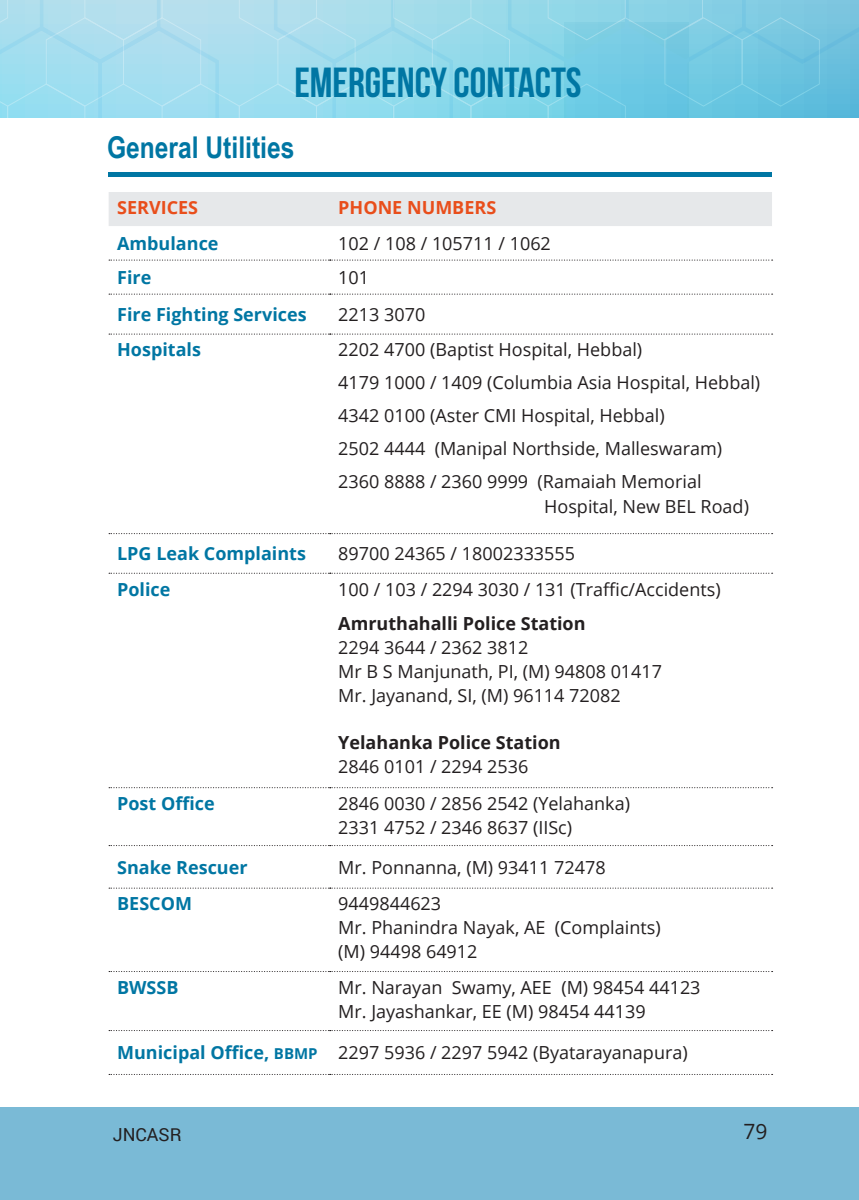
<style>
.page{position:relative;width:859px;height:1200px;background:#fff}
.page>*{position:absolute;margin:0;border:0;box-sizing:border-box;transform-origin:0 0}
.t1{font:42px "Bebas Neue";color:#0076a3}
.t2{font:700 30px "Arial Narrow";color:#0076a3}
.t3{font:21px "Open Sans";color:#231f20}
.t4{font:18px/24px "Open Sans";color:#231f20}
.t5{font:700 18px "Open Sans";color:#0076a3}
.t6{font:700 18px "Open Sans";color:#231f20}
.t7{font:700 18px "Open Sans";color:#e94e1b}
.t8{font:18px "Roboto";color:#231f20}
.s1{font-size:15px}
</style>
<div class="page">
<svg style="left:0;top:0;width:859px;height:117px;background:#90d5e9"></svg>
<div style="left:0;top:1107px;width:859px;height:92px;background:#7abad6"></div>
<div style="left:109px;top:192px;width:663px;height:34px;background:#e6e8ea"></div>
<svg style="left:109px;top:259px;width:664px;height:1px"></svg>
<svg style="left:109px;top:293px;width:664px;height:1px"></svg>
<svg style="left:109px;top:333px;width:664px;height:1px"></svg>
<svg style="left:109px;top:533px;width:664px;height:1px"></svg>
<svg style="left:109px;top:572px;width:664px;height:1px"></svg>
<svg style="left:109px;top:787px;width:664px;height:1px"></svg>
<svg style="left:109px;top:887px;width:664px;height:1px"></svg>
<hr style="left:109px;top:172px;width:663px;height:4px;background:#0076a3">
<p class="t1" style="left:294px;top:60px;width:289px">EMERGENCY CONTACTS</p>
<p class="t2" style="left:107px;top:125px;width:189px">General Utilities</p>
<p class="t7" style="left:117px;top:195px;width:82px">SERVICES</p>
<p class="t7" style="left:338px;top:195px;width:159px">PHONE NUMBERS</p>
<p class="t5" style="left:117px;top:231px;width:103px">Ambulance</p>
<p class="t4" style="left:338px;top:231px;width:214px">102 / 108 / 105711 / 1062</p>
<p class="t5" style="left:117px;top:265px;width:36px">Fire</p>
<p class="t4" style="left:338px;top:265px;width:32px">101</p>
<p class="t5" style="left:117px;top:302px;width:191px">Fire Fighting Services</p>
<p class="t4" style="left:338px;top:302px;width:89px">2213 3070</p>
<p class="t5" style="left:117px;top:337px;width:85px">Hospitals</p>
<p class="t4" style="left:338px;top:337px;width:305px">2202 4700 (Baptist Hospital, Hebbal)</p>
<p class="t4" style="left:338px;top:370px;width:423px">4179 1000 / 1409 (Columbia Asia Hospital, Hebbal)</p>
<p class="t4" style="left:338px;top:403px;width:328px">4342 0100 (Aster CMI Hospital, Hebbal)</p>
<p class="t4" style="left:338px;top:436px;width:385px">2502 4444 (Manipal Northside, Malleswaram)</p>
<p class="t4" style="left:338px;top:469px;width:365px">2360 8888 / 2360 9999 (Ramaiah Memorial</p>
<p class="t4" style="left:544px;top:493px;width:206px">Hospital, New BEL Road)</p>
<p class="t5" style="left:117px;top:541px;width:190px">LPG Leak Complaints</p>
<p class="t4" style="left:338px;top:541px;width:238px">89700 24365 / 18002333555</p>
<p class="t5" style="left:117px;top:576px;width:55px">Police</p>
<p class="t4" style="left:338px;top:576px;width:384px">100 / 103 / 2294 3030 / 131 (Traffic/Accidents)</p>
<p class="t6" style="left:338px;top:610px;width:249px">Amruthahalli Police Station</p>
<p class="t4" style="left:338px;top:634px;width:192px">2294 3644 / 2362 3812</p>
<p class="t4" style="left:338px;top:658px;width:325px">Mr B S Manjunath, PI, (M) 94808 01417</p>
<p class="t4" style="left:338px;top:682px;width:284px">Mr. Jayanand, SI, (M) 96114 72082</p>
<p class="t6" style="left:338px;top:730px;width:224px">Yelahanka Police Station</p>
<p class="t4" style="left:338px;top:754px;width:192px">2846 0101 / 2294 2536</p>
<p class="t5" style="left:117px;top:790px;width:99px">Post Office</p>
<p class="t4" style="left:338px;top:790px;width:293px">2846 0030 / 2856 2542 (Yelahanka)</p>
<p class="t4" style="left:338px;top:814px;width:235px">2331 4752 / 2346 8637 (IISc)</p>
<p class="t5" style="left:117px;top:854px;width:132px">Snake Rescuer</p>
<p class="t4" style="left:338px;top:854px;width:269px">Mr. Ponnanna, (M) 93411 72478</p>
<p class="t5" style="left:117px;top:890px;width:76px">BESCOM</p>
<p class="t4" style="left:338px;top:891px;width:104px">9449844623</p>
<p class="t4" style="left:338px;top:915px;width:324px">Mr. Phanindra Nayak, AE (Complaints) (M) 94498 64912</p>
<p class="t5" style="left:117px;top:974px;width:63px">BWSSB</p>
<p class="t4" style="left:338px;top:974px;width:364px">Mr. Narayan Swamy, AEE (M) 98454 44123</p>
<p class="t4" style="left:338px;top:998px;width:309px">Mr. Jayashankar, EE (M) 98454 44139</p>
<p class="t5" style="left:117px;top:1039px;width:202px">Municipal Office, <span class="s1">BBMP</span></p>
<p class="t4" style="left:338px;top:1040px;width:351px">2297 5936 / 2297 5942 (Byatarayanapura)</p>
<p class="t8" style="left:113px;top:1121px;width:70px">JNCASR</p>
<p class="t3" style="left:743px;top:1116px;width:26px">79</p>
</div>
